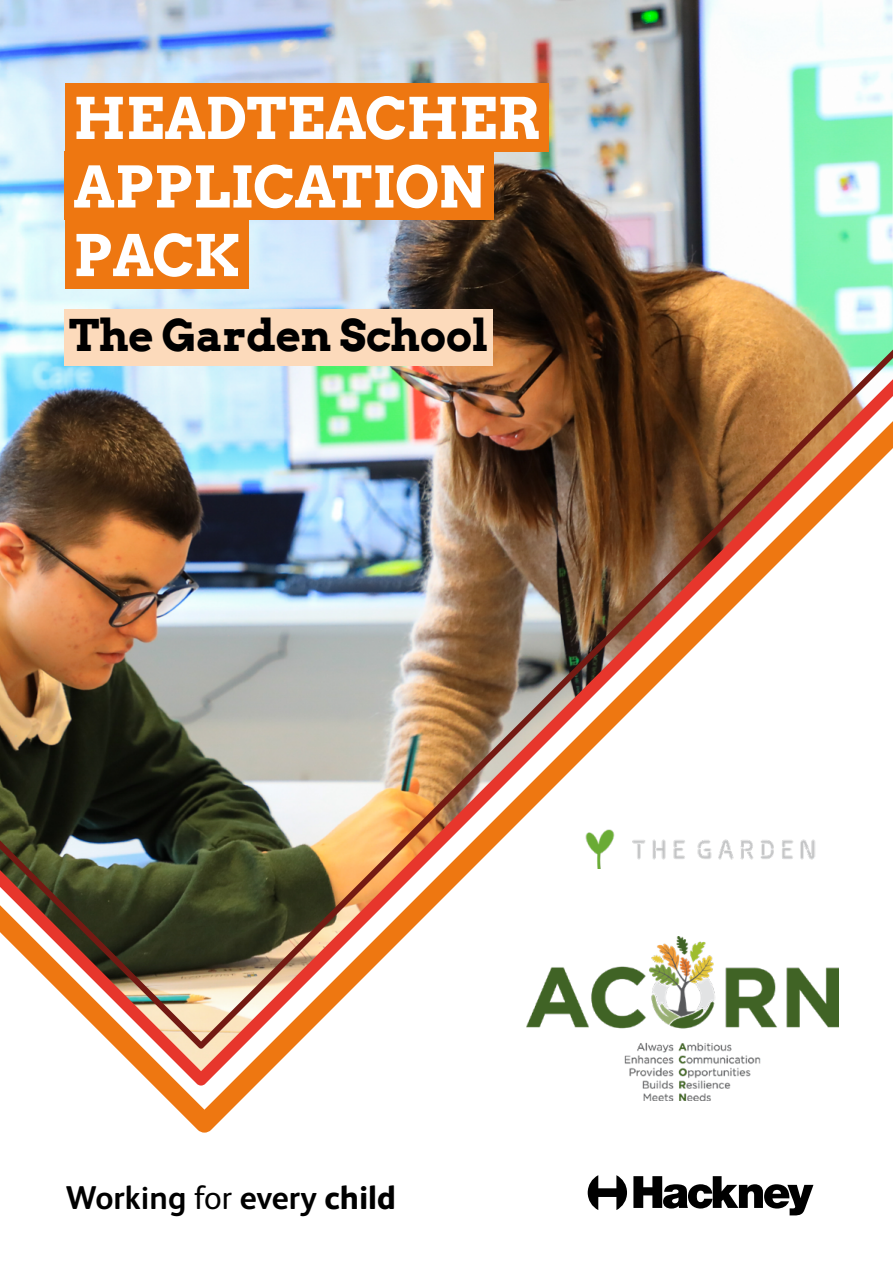
<style>
.page{position:relative;width:893px;height:1263px;background:#fff}
.page>*{position:absolute;margin:0;border:0;box-sizing:border-box;transform-origin:0 0}
.section_header{font:700 57px "Arvo";color:#fff}
.Paragraph_Style_4{font:700 43.8px "Arvo";letter-spacing:-.01em;color:#000}
.t1{font:700 33px "FS Albert";color:#000}
.s1{font-weight:400}
.s2{font-weight:800}
</style>
<div class="page">
<img style="left:0;top:0;width:893px;height:1133px">
<svg style="left:588px;top:1175px;width:39px;height:35px"></svg>
<svg style="left:633px;top:1176px;width:180px;height:39px"></svg>
<img style="left:582px;top:822px;width:242px;height:46px">
<div style="left:65px;top:83px;width:483px;height:69px;background:#e71"></div>
<div style="left:65px;top:151px;width:429px;height:69px;background:#e71"></div>
<div style="left:65px;top:220px;width:183px;height:69px;background:#e71"></div>
<div style="left:65px;top:309px;width:428px;height:57px;background:#fcdabb"></div>
<img style="left:526px;top:937px;width:313px;height:164px">
<p class="section_header" style="left:73px;top:83px;width:468px">HEADTEACHER</p>
<p class="section_header" style="left:73px;top:151px;width:414px">APPLICATION</p>
<p class="section_header" style="left:73px;top:220px;width:168px">PACK</p>
<p class="Paragraph_Style_4" style="left:69px;top:308px;width:421px">The Garden School</p>
<p class="t1" style="left:66px;top:1175px;width:332px">Working <span class="s1">for</span> every <span class="s2">child</span></p>
</div>
